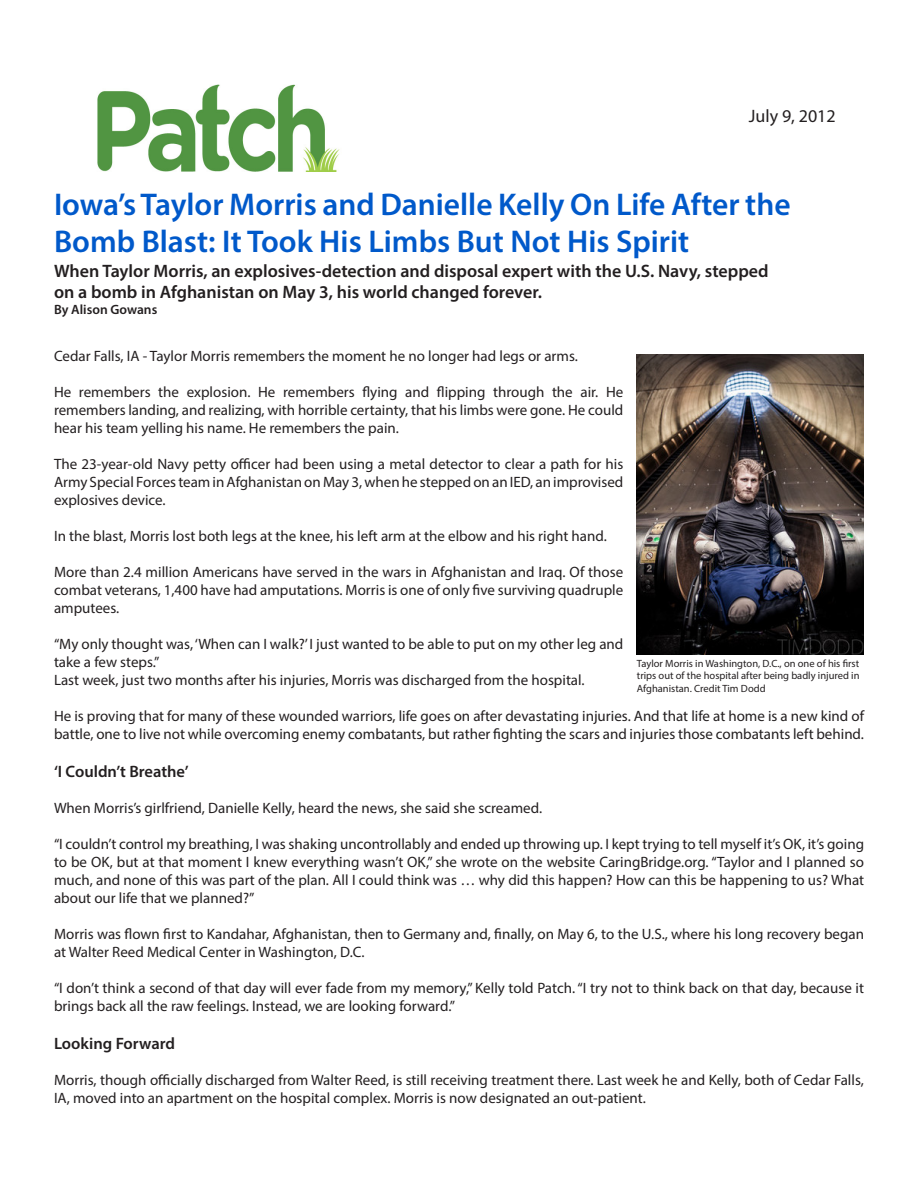
<style>
.page{position:relative;width:918px;height:1188px;background:#fff}
.page>*{position:absolute;margin:0;border:0;box-sizing:border-box;transform-origin:0 0}
.t1{font:600 31.5px/37.8px "Myriad Pro";color:#0059ca}
.t2{font:600 18px/21.6px "Myriad Pro";color:#231f20}
.t3{font:18px "Myriad Pro";color:#231f20}
.t4{font:600 16.5px "Myriad Pro";color:#231f20}
.t5{font:15px/18px "Myriad Pro";color:#231f20}
.t6{font:600 13.5px "Myriad Pro";color:#231f20}
.t7{font:10.5px/12.6px "Myriad Pro";color:#231f20;text-align:justify}
</style>
<div class="page">
<img style="left:97px;top:84px;width:243px;height:88px">
<img style="left:637px;top:354px;width:227px;height:300px">
<p class="t3" style="left:749px;top:105px;width:88px">July 9, 2012</p>
<p class="t1" style="left:54px;top:184px;width:738px">Iowa’s Taylor Morris and Danielle Kelly On Life After the<br>Bomb Blast: It Took His Limbs But Not His Spirit</p>
<p class="t2" style="left:54px;top:259px;width:716px">When Taylor Morris, an explosives-detection and disposal expert with the U.S. Navy, stepped on a bomb in Afghanistan on May 3, his world changed forever.</p>
<p class="t6" style="left:54px;top:301px;width:105px">By Alison Gowans</p>
<p class="t5" style="left:54px;top:347px;width:525px">Cedar Falls, IA - Taylor Morris remembers the moment he no longer had legs or arms.</p>
<p class="t5" style="left:54px;top:383px;width:571px;text-align:justify">He remembers the explosion. He remembers flying and flipping through the air. He remembers landing, and realizing, with horrible certainty, that his limbs were gone. He could hear his team yelling his name. He remembers the pain.</p>
<p class="t5" style="left:54px;top:455px;width:571px;text-align:justify">The 23-year-old Navy petty officer had been using a metal detector to clear a path for his Army Special Forces team in Afghanistan on May 3, when he stepped on an IED, an improvised explosives device.</p>
<p class="t5" style="left:54px;top:527px;width:554px">In the blast, Morris lost both legs at the knee, his left arm at the elbow and his right hand.</p>
<p class="t5" style="left:54px;top:563px;width:571px;text-align:justify">More than 2.4 million Americans have served in the wars in Afghanistan and Iraq. Of those combat veterans, 1,400 have had amputations. Morris is one of only five surviving quadruple amputees.</p>
<p class="t5" style="left:54px;top:635px;width:571px">“My only thought was, ‘When can I walk?’ I just wanted to be able to put on my other leg and take a few steps.”</p>
<p class="t5" style="left:54px;top:671px;width:532px">Last week, just two months after his injuries, Morris was discharged from the hospital.</p>
<p class="t5" style="left:54px;top:707px;width:812px">He is proving that for many of these wounded warriors, life goes on after devastating injuries. And that life at home is a new kind of battle, one to live not while overcoming enemy combatants, but rather fighting the scars and injuries those combatants left behind.</p>
<p class="t4" style="left:54px;top:761px;width:136px">‘I Couldn’t Breathe’</p>
<p class="t5" style="left:54px;top:799px;width:490px">When Morris’s girlfriend, Danielle Kelly, heard the news, she said she screamed.</p>
<p class="t5" style="left:54px;top:835px;width:812px;text-align:justify">“I couldn’t control my breathing, I was shaking uncontrollably and ended up throwing up. I kept trying to tell myself it’s OK, it’s going to be OK, but at that moment I knew everything wasn’t OK,” she wrote on the website CaringBridge.org. “Taylor and I planned so much, and none of this was part of the plan. All I could think was … why did this happen? How can this be happening to us? What about our life that we planned?”</p>
<p class="t5" style="left:54px;top:925px;width:812px">Morris was flown first to Kandahar, Afghanistan, then to Germany and, finally, on May 6, to the U.S., where his long recovery began at Walter Reed Medical Center in Washington, D.C.</p>
<p class="t5" style="left:54px;top:979px;width:812px">“I don’t think a second of that day will ever fade from my memory,” Kelly told Patch. “I try not to think back on that day, because it brings back all the raw feelings. Instead, we are looking forward.”</p>
<p class="t4" style="left:54px;top:1033px;width:123px">Looking Forward</p>
<p class="t5" style="left:54px;top:1071px;width:811px">Morris, though officially discharged from Walter Reed, is still receiving treatment there. Last week he and Kelly, both of Cedar Falls,<br>IA, moved into an apartment on the hospital complex. Morris is now designated an out-patient.</p>
<p class="t7" style="left:637px;top:657px;width:224px">Taylor Morris in Washington, D.C., on one of his first trips out of the hospital after being badly injured in Afghanistan. Credit Tim Dodd</p>
</div>
